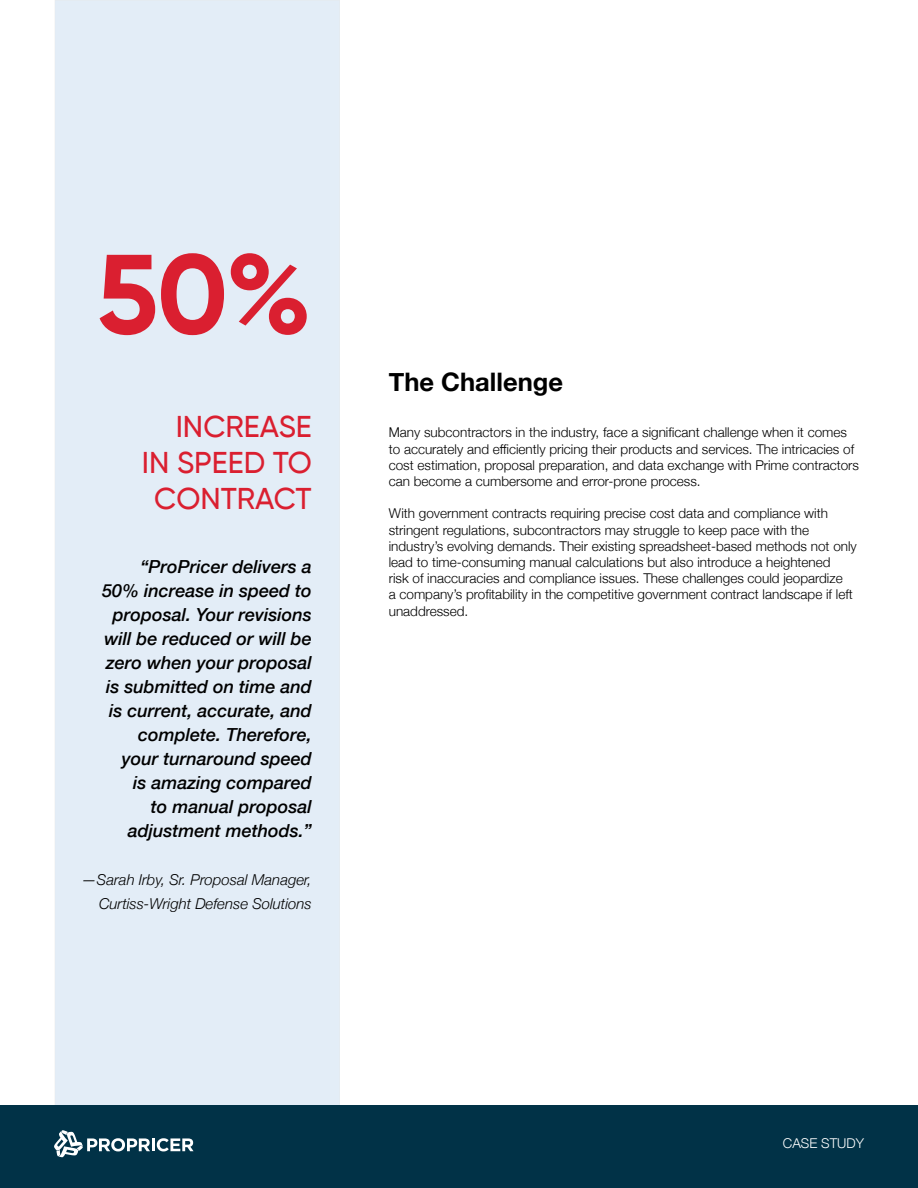
<style>
.page{position:relative;width:918px;height:1188px;background:#fff}
.page>*{position:absolute;margin:0;border:0;box-sizing:border-box;transform-origin:0 0}
.t1{font:700 112.5px "Gilroy";color:#da1f30}
.t2{font:500 30px/36px "Gilroy";color:#da1f30;text-align:right}
.t3{font:700 25.5px "Helvetica Neue";color:#000}
.t4{font:italic 500 18px/24px "Helvetica Neue";color:#000;text-align:right}
.t5{font:italic 300 15px/24px "Helvetica Neue";color:#000;text-align:right}
.t6{font:300 13.5px/16.2px "Helvetica Neue";color:#000}
.t7{font:300 13.5px "Helvetica Neue";color:#fff}
</style>
<div class="page">
<div style="left:55px;top:0;width:285px;height:1106px;background:#e3edf7"></div>
<div style="left:0;top:1106px;width:918px;height:82px;background:#013247"></div>
<svg style="left:54px;top:1130px;width:140px;height:27px"></svg>
<h1 class="t1" style="left:97px;top:224px;width:216px">50%</h1>
<h2 class="t2" style="left:142px;top:408px;width:171px">INCREASE<br>IN SPEED TO<br>CONTRACT</h2>
<p class="t4" style="left:102px;top:553px;width:211px">“ProPricer delivers a<br>50% increase in speed to proposal. Your revisions will be reduced or will be zero when your proposal is submitted on time and is current, accurate, and complete. Therefore, your turnaround speed<br>is amazing compared<br>to manual proposal adjustment methods.”</p>
<p class="t5" style="left:82px;top:866px;width:231px">—Sarah Irby, Sr. Proposal Manager,<br>Curtiss-Wright Defense Solutions</p>
<h3 class="t3" style="left:389px;top:362px;width:176px">The Challenge</h3>
<p class="t6" style="left:389px;top:424px;width:472px">Many subcontractors in the industry, face a significant challenge when it comes to accurately and efficiently pricing their products and services. The intricacies of cost estimation, proposal preparation, and data exchange with Prime contractors can become a cumbersome and error-prone process.</p>
<p class="t6" style="left:389px;top:505px;width:470px">With government contracts requiring precise cost data and compliance with stringent regulations, subcontractors may struggle to keep pace with the industry’s evolving demands. Their existing spreadsheet-based methods not only lead to time-consuming manual calculations but also introduce a heightened<br>risk of inaccuracies and compliance issues. These challenges could jeopardize<br>a company’s profitability in the competitive government contract landscape if left unaddressed.</p>
<p class="t7" style="left:783px;top:1132px;width:83px">CASE STUDY</p>
</div>
